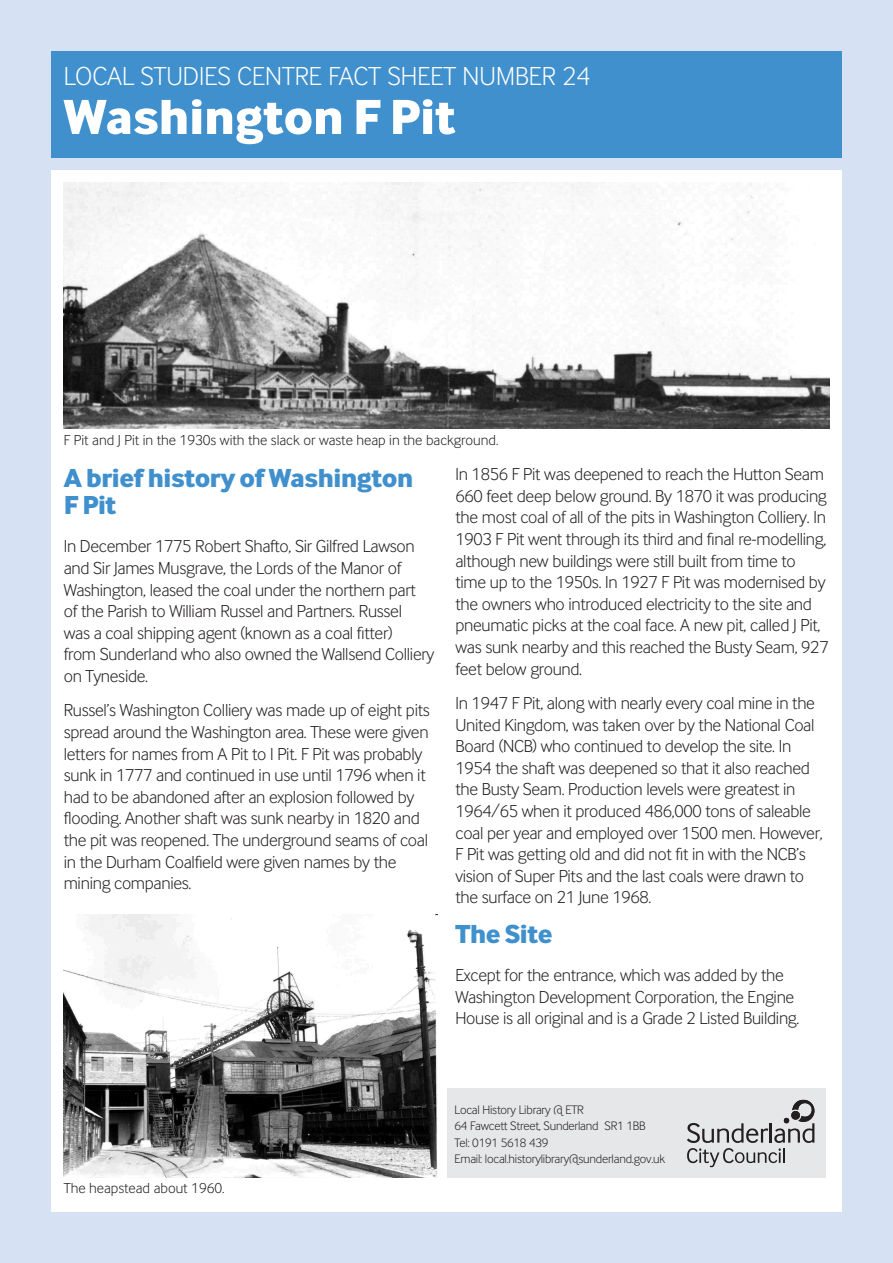
<style>
.page{position:relative;width:893px;height:1263px;background:#d6e2f3}
.page>*{position:absolute;margin:0;border:0;box-sizing:border-box;transform-origin:0 0}
.t1{font:700 51px "Inter Face Da Ma Lt";color:#fff}
.t2{font:700 27px/27px "Inter Face Da Ma Lt";letter-spacing:-.015em;color:#3f90cd}
.t3{font:27px "Inter Face Da Ma Lt";color:#fff}
.t4{font:18px/21.6px "Inter Face Da Ma Lt";letter-spacing:-.015em;color:#231f20}
.t5{font:15px "Inter Face Da Ma Lt";color:#231f20}
.t6{font:12.75px/16.5px "Inter Face Da Ma Lt";letter-spacing:-.015em;color:#231f20}
</style>
<div class="page">
<div style="left:51px;top:51px;width:791px;height:106px;background:#3f90cd"></div>
<div style="left:51px;top:170px;width:791px;height:1042px;background:#fff"></div>
<img style="left:64px;top:183px;width:765px;height:245px">
<img style="left:64px;top:914px;width:373px;height:264px">
<div style="left:447px;top:1088px;width:379px;height:89px;background:#e6e7e9"></div>
<svg style="left:687px;top:1100px;width:127px;height:67px"></svg>
<h2 class="t3" style="left:64px;top:67px;width:528px">LOCAL STUDIES CENTRE FACT SHEET NUMBER 24</h2>
<h1 class="t1" style="left:64px;top:100px;width:393px">Washington F Pit</h1>
<p class="t5" style="left:64px;top:435px;width:436px">F Pit and J Pit in the 1930s with the slack or waste heap in the background.</p>
<h2 class="t2" style="left:64px;top:467px;width:351px">A brief history of Washington<br>F Pit</h2>
<p class="t4" style="left:64px;top:537px;width:372px">In December 1775 Robert Shafto, Sir Gilfred Lawson and Sir James Musgrave, the Lords of the Manor of Washington, leased the coal under the northern part<br>of the Parish to William Russel and Partners. Russel<br>was a coal shipping agent (known as a coal fitter)<br>from Sunderland who also owned the Wallsend Colliery on Tyneside.</p>
<p class="t4" style="left:64px;top:701px;width:367px">Russel’s Washington Colliery was made up of eight pits spread around the Washington area. These were given letters for names from A Pit to I Pit. F Pit was probably sunk in 1777 and continued in use until 1796 when it had to be abandoned after an explosion followed by flooding. Another shaft was sunk nearby in 1820 and the pit was reopened. The underground seams of coal in the Durham Coalfield were given names by the mining companies.</p>
<p class="t4" style="left:455px;top:465px;width:375px">In 1856 F Pit was deepened to reach the Hutton Seam 660 feet deep below ground. By 1870 it was producing the most coal of all of the pits in Washington Colliery. In 1903 F Pit went through its third and final re-modelling, although new buildings were still built from time to time up to the 1950s. In 1927 F Pit was modernised by the owners who introduced electricity to the site and pneumatic picks at the coal face. A new pit, called J Pit, was sunk nearby and this reached the Busty Seam, 927 feet below ground.</p>
<p class="t4" style="left:455px;top:694px;width:369px">In 1947 F Pit, along with nearly every coal mine in the United Kingdom, was taken over by the National Coal Board (NCB) who continued to develop the site. In 1954 the shaft was deepened so that it also reached the Busty Seam. Production levels were greatest in 1964/65 when it produced 486,000 tons of saleable coal per year and employed over 1500 men. However, F Pit was getting old and did not fit in with the NCB’s vision of Super Pits and the last coals were drawn to the surface on 21 June 1968.</p>
<h2 class="t2" style="left:455px;top:923px;width:99px">The Site</h2>
<p class="t4" style="left:455px;top:966px;width:345px">Except for the entrance, which was added by the<br>Washington Development Corporation, the Engine<br>House is all original and is a Grade 2 Listed Building.</p>
<p class="t5" style="left:64px;top:1183px;width:162px">The heapstead about 1960.</p>
<p class="t6" style="left:454px;top:1103px;width:212px">Local History Library @ ETR<br>64 Fawcett Street, Sunderland SR1 1BB<br>Tel: 0191 5618 439<br>Email: local.historylibrary@sunderland.gov.uk</p>
</div>
